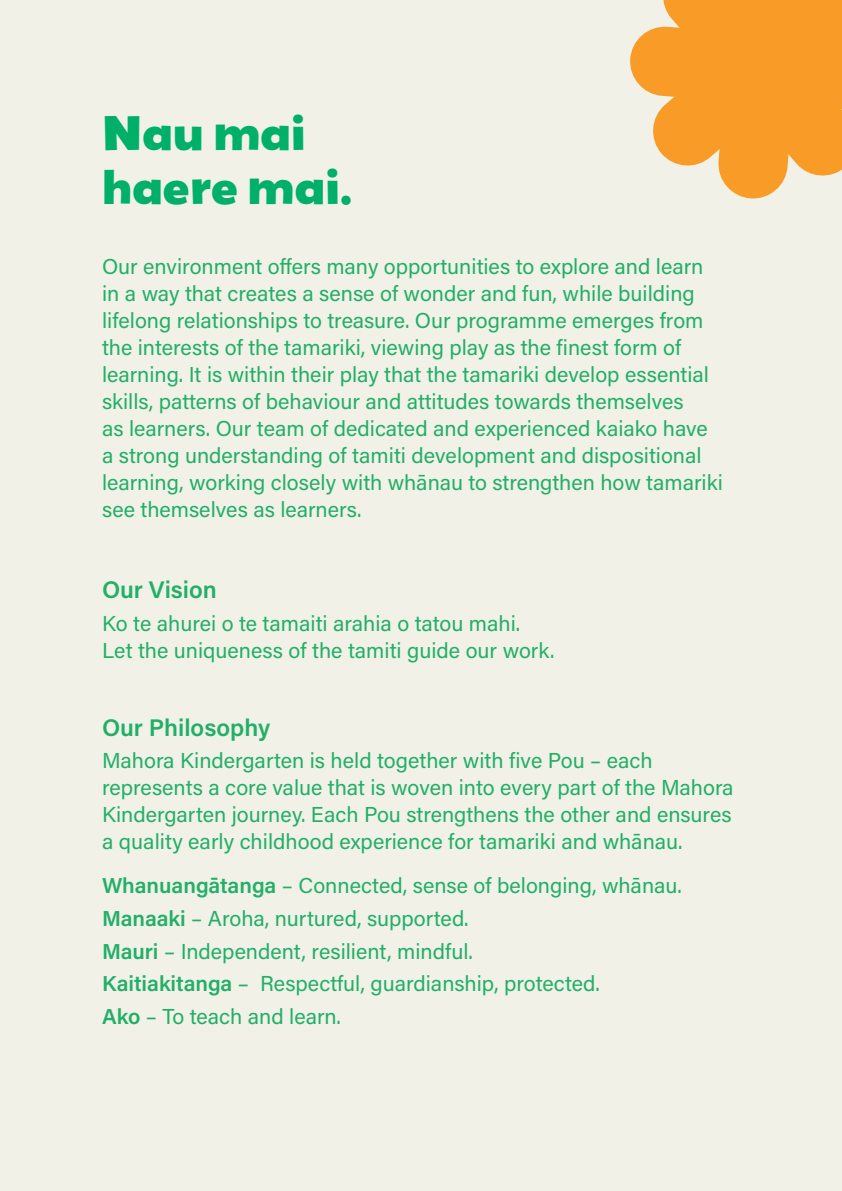
<style>
.page{position:relative;width:842px;height:1191px;background:#f1f1e7}
.page>*{position:absolute;margin:0;border:0;box-sizing:border-box;transform-origin:0 0}
.t1{font:700 expanded 44px/54px "Grenadine MVB";color:#00b069}
.sub_sub_heading{font:600 24px "Acumin Pro";color:#22af67}
.Body_text_10_8pt{font:21.6px/27px "Acumin Pro";color:#22af67}
.s1{font-weight:600}
</style>
<div class="page">
<svg style="left:630px;top:0;width:212px;height:199px"></svg>
<p class="t1" style="left:102px;top:106px;width:251px">Nau mai haere mai.</p>
<p class="Body_text_10_8pt" style="left:102px;top:252px;width:622px">Our environment offers many opportunities to explore and learn in a way that creates a sense of wonder and fun, while building lifelong relationships to treasure. Our programme emerges from the interests of the tamariki, viewing play as the finest form of learning. It is within their play that the tamariki develop essential skills, patterns of behaviour and attitudes towards themselves<br>as learners. Our team of dedicated and experienced kaiako have a strong understanding of tamiti development and dispositional learning, working closely with whānau to strengthen how tamariki see themselves as learners.</p>
<p class="sub_sub_heading" style="left:102px;top:572px;width:116px">Our Vision</p>
<p class="Body_text_10_8pt" style="left:102px;top:608px;width:454px">Ko te ahurei o te tamaiti arahia o tatou mahi.<br>Let the uniqueness of the tamiti guide our work.</p>
<p class="sub_sub_heading" style="left:102px;top:710px;width:170px">Our Philosophy</p>
<p class="Body_text_10_8pt" style="left:102px;top:746px;width:633px">Mahora Kindergarten is held together with five Pou – each represents a core value that is woven into every part of the Mahora Kindergarten journey. Each Pou strengthens the other and ensures a quality early childhood experience for tamariki and whānau.</p>
<p class="Body_text_10_8pt" style="left:102px;top:871px;width:581px"><span class="s1">Whanuangātanga</span> – Connected, sense of belonging, whānau.</p>
<p class="Body_text_10_8pt" style="left:102px;top:904px;width:368px"><span class="s1">Manaaki</span> – Aroha, nurtured, supported.</p>
<p class="Body_text_10_8pt" style="left:102px;top:936px;width:372px"><span class="s1">Mauri</span> – Independent, resilient, mindful.</p>
<p class="Body_text_10_8pt" style="left:102px;top:969px;width:499px"><span class="s1">Kaitiakitanga</span> – Respectful, guardianship, protected.</p>
<p class="Body_text_10_8pt" style="left:102px;top:1002px;width:240px"><span class="s1">Ako</span> – To teach and learn.</p>
</div>
